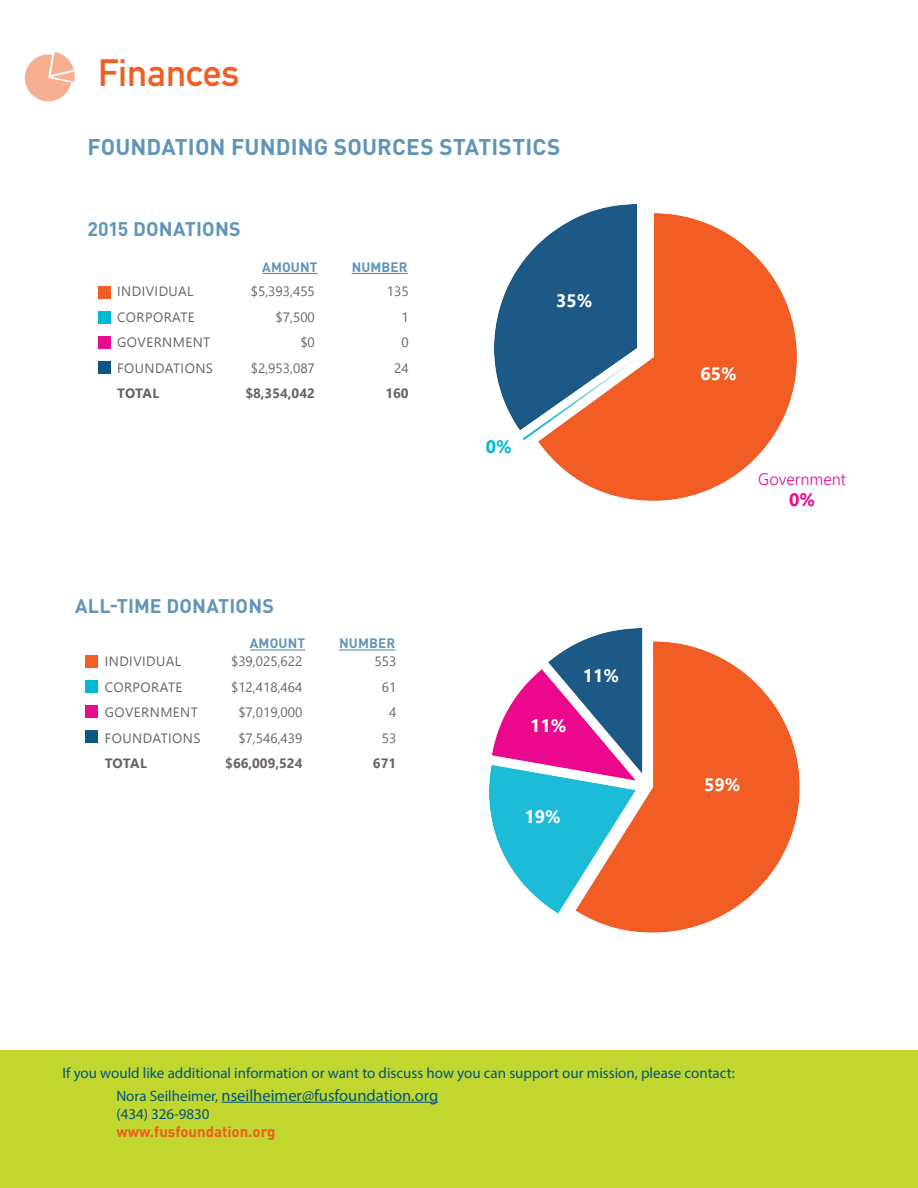
<style>
.page{position:relative;width:918px;height:1188px;background:#fff}
.page>*{position:absolute;margin:0;border:0;box-sizing:border-box;transform-origin:0 0}
.t1{font:37.5px "DIN Mittelschrift Std";color:#f15d22}
.t2{font:700 22.5px "DINOT";letter-spacing:.005em;color:#5f95b8}
.t3{font:700 19.5px "DINOT";letter-spacing:.005em;color:#5f95b8}
.t4{font:700 18px "Segoe UI";color:#fff}
.t5{font:700 18px "Segoe UI";color:#02bad5}
.t6{font:700 18px "Segoe UI";color:#e90b8d}
.t7{font:16.5px "Myriad Pro";color:#005581}
.t8{font:300 16.5px "Segoe UI";color:#e90b8d}
.t9{font:15px "Myriad Pro";color:#005581}
.t10{font:700 15px "DINOT";color:#f15d22}
.t11{font:13.5px/25.5px "Segoe UI";letter-spacing:.035em;color:#6a636a;text-align:right}
.t12{font:13.5px/25.5px "Segoe UI";color:#6a636a;text-align:right}
.t13{font:700 13.5px "Segoe UI";color:#6a636a}
.t14{font:700 13.5px "DINOT";letter-spacing:.01em;color:#5f95b8}
.s1{font-size:15px}
</style>
<div class="page">
<div style="left:0;top:1050px;width:918px;height:138px;background:#c1d72f"></div>
<hr style="left:222px;top:1102px;width:216px;height:1px;background:#005581">
<svg style="left:25px;top:52px;width:50px;height:49px"></svg>
<hr style="left:262px;top:273px;width:56px;height:1px;background:#5f95b8">
<hr style="left:352px;top:273px;width:56px;height:1px;background:#5f95b8">
<div style="left:98px;top:286px;width:12px;height:13px;background:#f15d22"></div>
<div style="left:98px;top:336px;width:12px;height:13px;background:#e90b8d"></div>
<div style="left:98px;top:311px;width:12px;height:13px;background:#00bad5"></div>
<div style="left:98px;top:362px;width:12px;height:12px;background:#0b5783"></div>
<img style="left:494px;top:205px;width:303px;height:296px">
<hr style="left:250px;top:649px;width:55px;height:2px;background:#5f95b8">
<hr style="left:339px;top:649px;width:56px;height:2px;background:#5f95b8">
<div style="left:86px;top:655px;width:12px;height:13px;background:#f15d22"></div>
<div style="left:86px;top:705px;width:12px;height:13px;background:#e90b8d"></div>
<div style="left:86px;top:680px;width:12px;height:13px;background:#00bad5"></div>
<div style="left:86px;top:730px;width:12px;height:13px;background:#0b5783"></div>
<img style="left:489px;top:629px;width:311px;height:304px">
<h1 class="t1" style="left:98px;top:51px;width:143px">Finances</h1>
<h2 class="t2" style="left:87px;top:132px;width:474px">FOUNDATION FUNDING SOURCES STATISTICS</h2>
<h3 class="t3" style="left:87px;top:217px;width:155px">2015 DONATIONS</h3>
<p class="t14" style="left:262px;top:258px;width:57px">AMOUNT</p>
<p class="t14" style="left:352px;top:258px;width:58px">NUMBER</p>
<p class="t11" style="left:117px;top:279px;width:97px;text-align:left">INDIVIDUAL<br>CORPORATE<br>GOVERNMENT<br>FOUNDATIONS</p>
<p class="t13" style="left:117px;top:383px;width:44px">TOTAL</p>
<p class="t12" style="left:251px;top:279px;width:66px">$5,393,455 $7,500<br>$0 $2,953,087</p>
<p class="t13" style="left:245px;top:383px;width:71px">$8,354,042</p>
<p class="t11" style="left:387px;top:279px;width:23px">135<br>1<br>0<br>24</p>
<p class="t13" style="left:385px;top:383px;width:25px">160</p>
<h3 class="t3" style="left:75px;top:593px;width:201px">ALL-TIME DONATIONS</h3>
<p class="t11" style="left:105px;top:648px;width:97px;text-align:left">INDIVIDUAL<br>CORPORATE<br>GOVERNMENT<br>FOUNDATIONS</p>
<p class="t13" style="left:105px;top:753px;width:44px">TOTAL</p>
<p class="t14" style="left:250px;top:634px;width:57px">AMOUNT</p>
<p class="t14" style="left:339px;top:634px;width:58px">NUMBER</p>
<p class="t12" style="left:231px;top:648px;width:73px;text-align:center">$39,025,622 $12,418,464 $7,019,000 $7,546,439</p>
<p class="t13" style="left:225px;top:753px;width:79px">$66,009,524</p>
<p class="t11" style="left:374px;top:648px;width:23px">553<br>61<br>4<br>53</p>
<p class="t13" style="left:373px;top:753px;width:25px">671</p>
<p class="t4" style="left:556px;top:286px;width:38px">35%</p>
<p class="t5" style="left:486px;top:432px;width:27px">0%</p>
<p class="t4" style="left:530px;top:711px;width:38px">11%</p>
<p class="t4" style="left:583px;top:661px;width:38px">11%</p>
<p class="t4" style="left:525px;top:802px;width:38px">19%</p>
<p class="t4" style="left:700px;top:359px;width:38px">65%</p>
<p class="t8" style="left:758px;top:466px;width:90px">Government</p>
<p class="t6" style="left:789px;top:485px;width:27px">0%</p>
<p class="t4" style="left:704px;top:770px;width:38px">59%</p>
<p class="t9" style="left:62px;top:1064px;width:674px">If you would like additional information or want to discuss how you can support our mission, please contact:</p>
<p class="t7" style="left:116px;top:1085px;width:323px"><span class="s1">Nora Seilheimer,</span> nseilheimer@fusfoundation.org</p>
<p class="t9" style="left:116px;top:1104px;width:95px">(434) 326-9830</p>
<p class="t10" style="left:116px;top:1121px;width:160px">www.fusfoundation.org</p>
</div>
